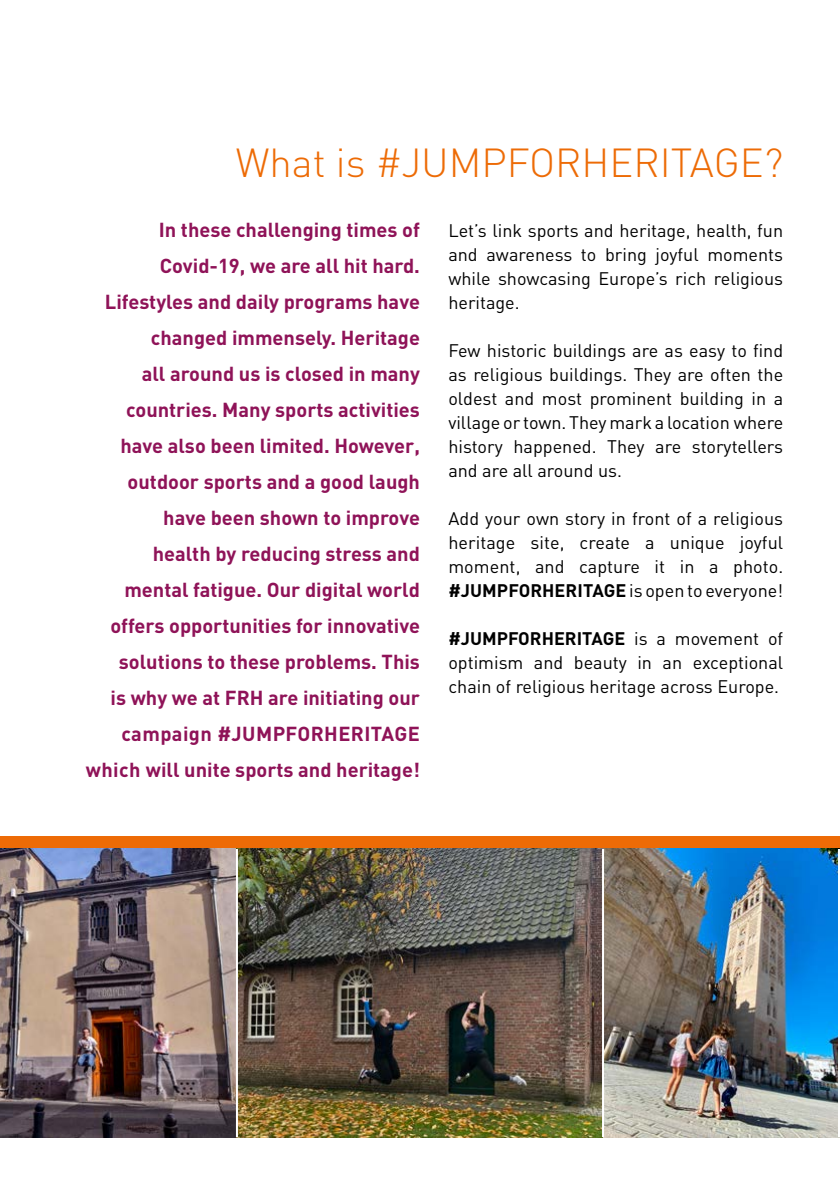
<style>
.page{position:relative;width:840px;height:1191px;background:#fff}
.page>*{position:absolute;margin:0;border:0;box-sizing:border-box;transform-origin:0 0}
.t1{font:300 40px "DIN";color:#ed6b06}
.t2{font:700 20px/36px "DIN";color:#8f1358;text-align:right}
.t3{font:18px/24px "DIN";color:#000;text-align:justify}
.s1{font-weight:700}
</style>
<div class="page">
<img style="left:0;top:848px;width:839px;height:289px">
<div style="left:0;top:836px;width:839px;height:12px;background:#ed6b06"></div>
<hr style="left:236px;top:849px;width:2px;height:288px;background:#fff">
<hr style="left:601px;top:849px;width:2px;height:288px;background:#fff">
<hr style="left:837px;top:849px;width:2px;height:288px;background:#fff">
<h1 class="t1" style="left:235px;top:138px;width:548px">What is #JUMPFORHERITAGE?</h1>
<p class="t2" style="left:86px;top:211px;width:335px">In these challenging times of<br>Covid-19, we are all hit hard.<br>Lifestyles and daily programs have changed immensely. Heritage<br>all around us is closed in many countries. Many sports activities have also been limited. However, outdoor sports and a good laugh have been shown to improve<br>health by reducing stress and mental fatigue. Our digital world offers opportunities for innovative solutions to these problems. This<br>is why we at FRH are initiating our campaign #JUMPFORHERITAGE which will unite sports and heritage!</p>
<p class="t3" style="left:448px;top:218px;width:336px">Let’s link sports and heritage, health, fun and awareness to bring joyful moments while showcasing Europe’s rich religious heritage.</p>
<p class="t3" style="left:448px;top:338px;width:336px">Few historic buildings are as easy to find as religious buildings. They are often the oldest and most prominent building in a village or town. They mark a location where history happened. They are storytellers and are all around us.</p>
<p class="t3" style="left:448px;top:506px;width:336px">Add your own story in front of a religious heritage site, create a unique joyful moment, and capture it in a photo. <span class="s1">#JUMPFORHERITAGE</span> is open to everyone!</p>
<p class="t3" style="left:448px;top:626px;width:336px"><span class="s1">#JUMPFORHERITAGE</span> is a movement of optimism and beauty in an exceptional chain of religious heritage across Europe.</p>
</div>
